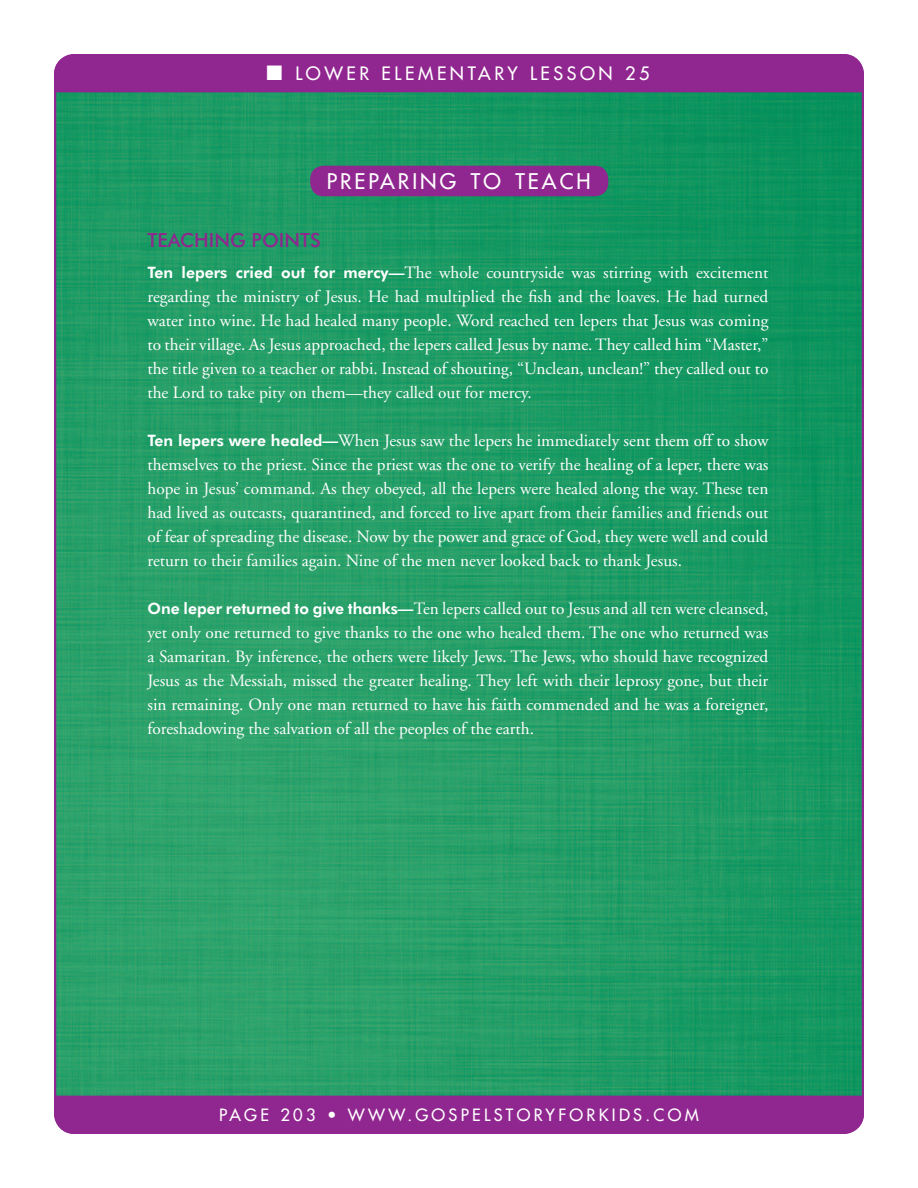
<style>
.page{position:relative;width:918px;height:1188px;background:#fff}
.page>*{position:absolute;margin:0;border:0;box-sizing:border-box;transform-origin:0 0}
.Head{font:21px "Futura";letter-spacing:.145em;color:#fff}
.LS_Teaching_Points{font:500 19.5px "Futura BT";color:#90268f}
.t1{font:18px "Futura";letter-spacing:.2em;color:#fff}
.TXT{font:17.25px/24px "Adobe Garamond";color:#fff;text-align:justify}
.t2{font:16.5px "Futura";letter-spacing:.2em;color:#fff}
.s1{font-family:"Futura BT";font-weight:800;font-size:15.75px}
</style>
<div class="page">
<img style="left:57px;top:92px;width:804px;height:1004px">
<div style="left:54px;top:54px;width:810px;height:38px;background:#90268f"></div>
<div style="left:54px;top:1096px;width:810px;height:38px;background:#90268f"></div>
<div style="left:310px;top:166px;width:298px;height:30px;background:#90268f;border-radius:14px"></div>
<p class="t1" style="left:266px;top:62px;width:385px">■ LOWER ELEMENTARY LESSON 25</p>
<p class="Head" style="left:327px;top:168px;width:266px">PREPARING TO TEACH</p>
<p class="LS_Teaching_Points" style="left:147px;top:228px;width:175px">TEACHING POINTS</p>
<p class="TXT" style="left:147px;top:261px;width:622px"><span class="s1">Ten lepers cried out for mercy—</span>The whole countryside was stirring with excitement regarding the ministry of Jesus. He had multiplied the fish and the loaves. He had turned water into wine. He had healed many people. Word reached ten lepers that Jesus was coming to their village. As Jesus approached, the lepers called Jesus by name. They called him “Master,” the title given to a teacher or rabbi. Instead of shouting, “Unclean, unclean!” they called out to the Lord to take pity on them—they called out for mercy.</p>
<p class="TXT" style="left:147px;top:429px;width:623px"><span class="s1">Ten lepers were healed—</span>When Jesus saw the lepers he immediately sent them off to show themselves to the priest. Since the priest was the one to verify the healing of a leper, there was hope in Jesus’ command. As they obeyed, all the lepers were healed along the way. These ten had lived as outcasts, quarantined, and forced to live apart from their families and friends out of fear of spreading the disease. Now by the power and grace of God, they were well and could return to their families again. Nine of the men never looked back to thank Jesus.</p>
<p class="TXT" style="left:147px;top:597px;width:623px"><span class="s1">One leper returned to give thanks—</span>Ten lepers called out to Jesus and all ten were cleansed, yet only one returned to give thanks to the one who healed them. The one who returned was a Samaritan. By inference, the others were likely Jews. The Jews, who should have recognized Jesus as the Messiah, missed the greater healing. They left with their leprosy gone, but their sin remaining. Only one man returned to have his faith commended and he was a foreigner, foreshadowing the salvation of all the peoples of the earth.</p>
<p class="t2" style="left:219px;top:1104px;width:481px">PAGE 203 • WWW.GOSPELSTORYFORKIDS.COM</p>
</div>
